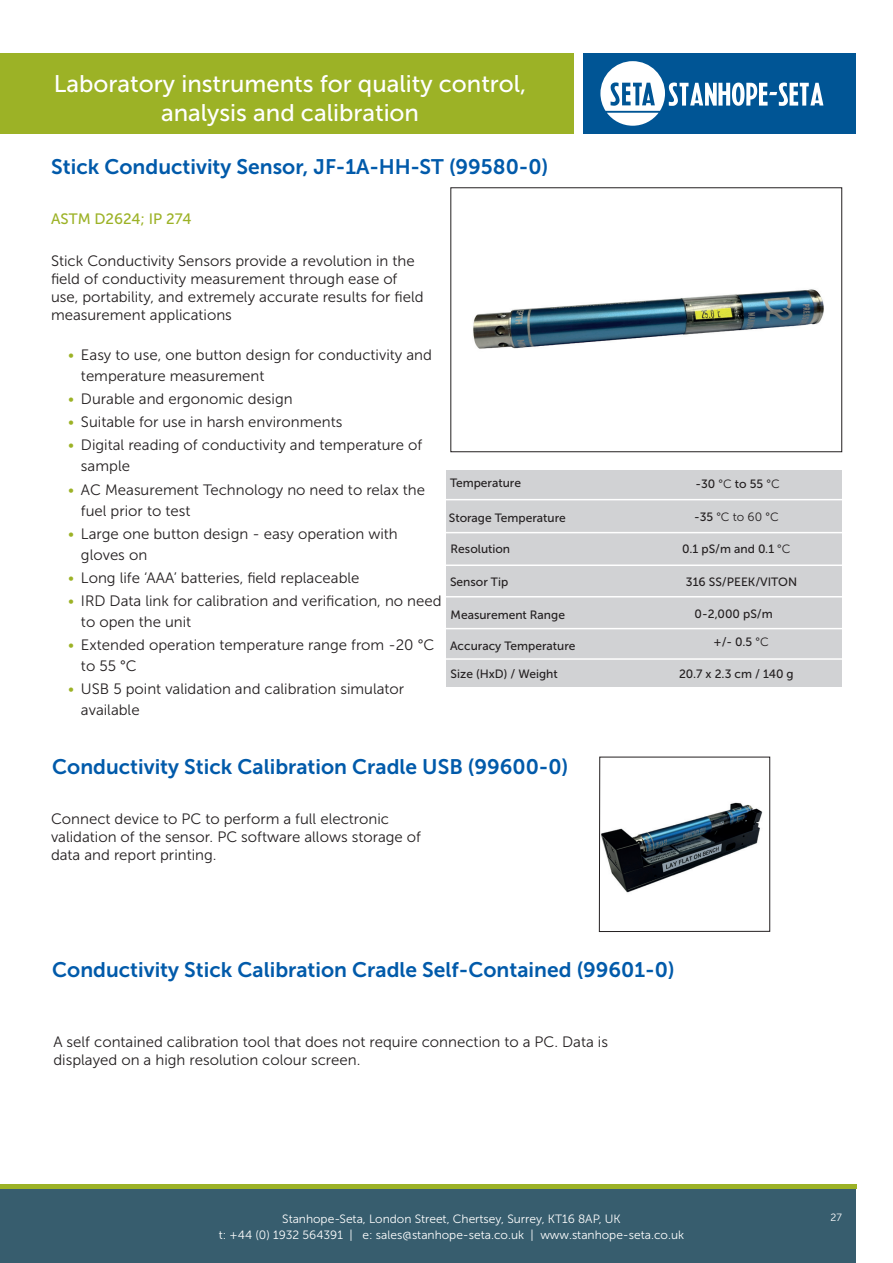
<style>
.page{position:relative;width:893px;height:1263px;background:#fff}
.page>*{position:absolute;margin:0;border:0;box-sizing:border-box;transform-origin:0 0}
.Top_Heading{font:24px/28.8px "Museo Sans 500";color:#fff;text-align:center}
.Heading_1{font:21px "Museo Sans 700";color:#015aaa}
.BODY{font:15px/21px "Museo Sans 300";color:#231f20}
.METHOD{font:15px "Museo Sans 500";color:#9cb226}
.BODY-2{font:12px "Museo Sans 500";color:#231f20}
.BODY-3{font:12px "Museo Sans 300";color:#fff}
.BODY-4{font:12px "Museo Sans 300";color:#231f20}
.t1{font:12px "Museo Sans 500";color:#fff}
.BODY-5{font:10.5px "Museo Sans 300";color:#fff}
.s1{color:#9cb226}
.s2{font-family:"Museo Sans 300"}
.s3{font-family:"Museo Sans 500"}
</style>
<div class="page">
<div style="left:0;top:53px;width:574px;height:81px;background:#9cb226"></div>
<hr style="left:0;top:1185px;width:2px;height:78px;background:#375d6e">
<div style="left:583px;top:53px;width:273px;height:81px;background:#005595"></div>
<svg style="left:601px;top:61px;width:222px;height:65px"></svg>
<div style="left:2px;top:1184px;width:854px;height:79px;background:#375d6e"></div>
<div style="left:0;top:1184px;width:856px;height:5px;background:#9cb226"></div>
<img style="left:473px;top:289px;width:351px;height:60px">
<div style="left:451px;top:188px;width:391px;height:264px;border:1px solid #231f20"></div>
<div style="left:446px;top:470px;width:396px;height:217px;background:#d1d2d4"></div>
<hr style="left:441px;top:628px;width:412px;height:1px;background:#fff">
<hr style="left:440px;top:596px;width:413px;height:1px;background:#fff">
<hr style="left:442px;top:564px;width:411px;height:2px;background:#fff">
<hr style="left:441px;top:532px;width:415px;height:1px;background:#fff">
<hr style="left:443px;top:499px;width:410px;height:1px;background:#fff">
<hr style="left:437px;top:658px;width:411px;height:2px;background:#fff">
<img style="left:601px;top:802px;width:162px;height:91px">
<div style="left:599px;top:757px;width:171px;height:175px;border:1px solid #231f20"></div>
<p class="Top_Heading" style="left:54px;top:69px;width:474px">Laboratory instruments for quality control, analysis and calibration</p>
<p class="Heading_1" style="left:51px;top:156px;width:498px">Stick Conductivity Sensor, JF-1A-HH-ST (99580-0)</p>
<p class="METHOD" style="left:51px;top:211px;width:142px">ASTM D2624; IP 274</p>
<p class="BODY" style="left:51px;top:252px;width:374px;line-height:18px">Stick Conductivity Sensors provide a revolution in the field of conductivity measurement through ease of use, portability, and extremely accurate results for field measurement applications</p>
<p class="BODY" style="left:81px;top:344px;width:352px;text-indent:-13px"><span class="s1">•</span> Easy to use, one button design for conductivity and temperature measurement</p>
<p class="BODY" style="left:68px;top:389px;width:226px"><span class="s1">•</span> Durable and ergonomic design</p>
<p class="BODY" style="left:68px;top:412px;width:276px"><span class="s1">•</span> Suitable for use in harsh environments</p>
<p class="BODY" style="left:81px;top:435px;width:343px;text-indent:-13px"><span class="s1">•</span> Digital reading of conductivity and temperature of sample</p>
<p class="BODY" style="left:81px;top:479px;width:346px;text-indent:-13px"><span class="s1">•</span> AC Measurement Technology no need to relax the fuel prior to test</p>
<p class="BODY" style="left:81px;top:523px;width:318px;text-indent:-13px"><span class="s1">•</span> Large one button design - easy operation with gloves on</p>
<p class="BODY" style="left:68px;top:567px;width:293px"><span class="s1">•</span> Long life ‘AAA’ batteries, field replaceable</p>
<p class="BODY" style="left:81px;top:590px;width:362px;text-indent:-13px"><span class="s1">•</span> IRD Data link for calibration and verification, no need to open the unit</p>
<p class="BODY" style="left:81px;top:635px;width:355px;text-indent:-13px"><span class="s1">•</span> Extended operation temperature range from -20 °C to 55 °C</p>
<p class="BODY" style="left:81px;top:679px;width:325px;text-indent:-13px"><span class="s1">•</span> USB 5 point validation and calibration simulator available</p>
<p class="BODY-2" style="left:450px;top:476px;width:72px">Temperature</p>
<p class="BODY-2" style="left:695px;top:477px;width:86px">-30 <span class="s2">°C</span> to 55 <span class="s2">°C</span></p>
<p class="BODY-2" style="left:449px;top:511px;width:118px">Storage Temperature</p>
<p class="BODY-2" style="left:451px;top:543px;width:61px">Resolution</p>
<p class="BODY-4" style="left:694px;top:510px;width:86px"><span class="s3">-35</span> °C to 60 °C</p>
<p class="BODY-2" style="left:682px;top:543px;width:110px">0.1 pS/m and 0.1 <span class="s2">°C</span></p>
<p class="BODY-2" style="left:450px;top:575px;width:60px">Sensor Tip</p>
<p class="BODY-2" style="left:686px;top:575px;width:113px">316 SS/PEEK/VITON</p>
<p class="BODY-2" style="left:451px;top:608px;width:116px">Measurement Range</p>
<p class="BODY-2" style="left:450px;top:639px;width:127px">Accuracy Temperature</p>
<p class="BODY-2" style="left:451px;top:667px;width:109px">Size (HxD) / Weight</p>
<p class="BODY-2" style="left:695px;top:607px;width:80px">0-2,000 pS/m</p>
<p class="BODY-2" style="left:713px;top:635px;width:57px">+/- 0.5 <span class="s2">°C</span></p>
<p class="BODY-2" style="left:679px;top:667px;width:116px">20.7 x 2.3 cm / 140 g</p>
<p class="Heading_1" style="left:52px;top:755px;width:518px">Conductivity Stick Calibration Cradle USB (99600-0)</p>
<p class="BODY" style="left:51px;top:810px;width:371px;line-height:18px">Connect device to PC to perform a full electronic validation of the sensor. PC software allows storage of data and report printing.</p>
<p class="Heading_1" style="left:52px;top:958px;width:624px">Conductivity Stick Calibration Cradle Self-Contained (99601-0)</p>
<p class="BODY" style="left:53px;top:1033px;width:556px;line-height:18px">A self contained calibration tool that does not require connection to a PC. Data is displayed on a high resolution colour screen.</p>
<p class="BODY-3" style="left:282px;top:1212px;width:340px">Stanhope-Seta, London Street, Chertsey, Surrey, KT16 8AP, UK</p>
<p class="BODY-3" style="left:219px;top:1228px;width:467px">t: +44 (0) 1932 564391 | e: sales@stanhope-seta.co.uk | www.stanhope-seta.co.uk</p>
<p class="BODY-5" style="left:831px;top:1212px;width:13px">27</p>
<p class="t1" style="left:829px;top:1215px;width:15px">27</p>
</div>
